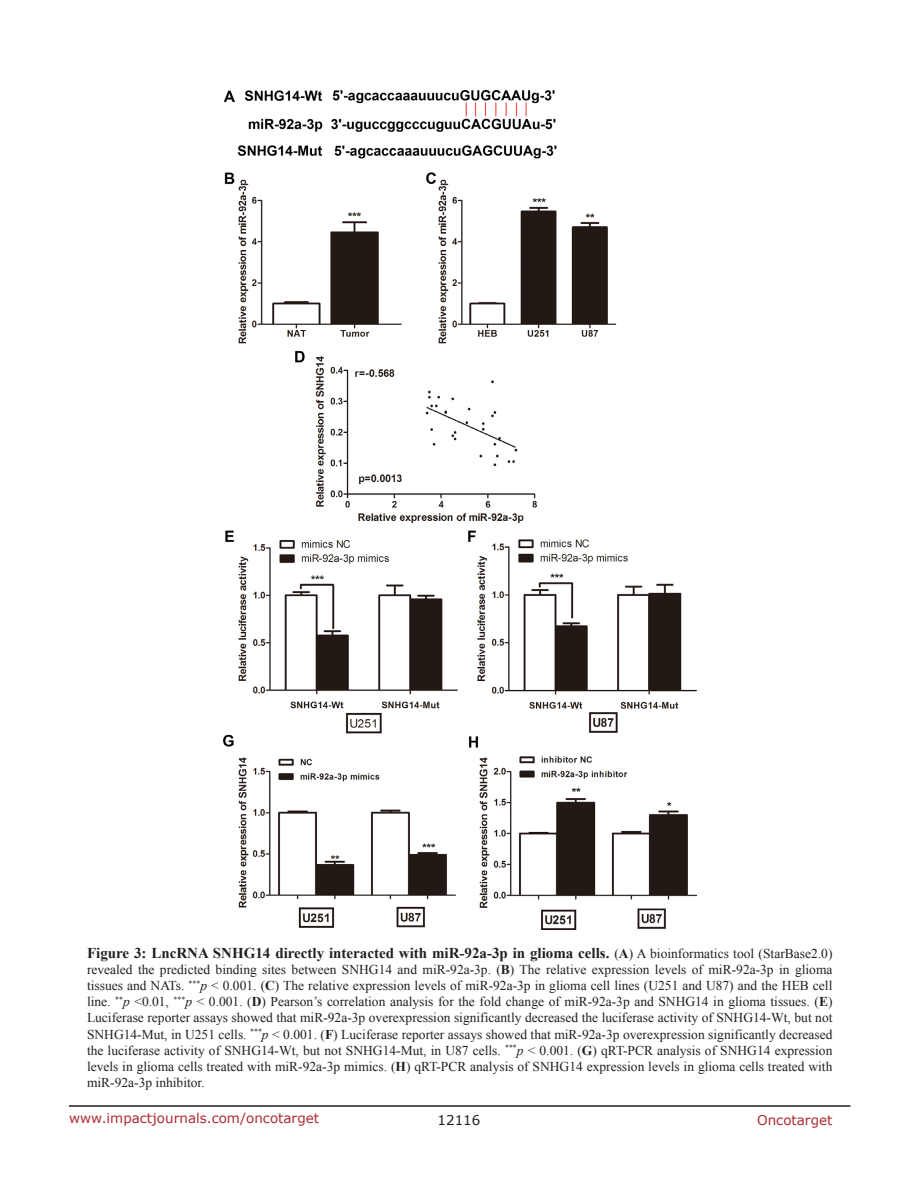
<style>
.page{position:relative;width:918px;height:1188px;background:#fff}
.page>*{position:absolute;margin:0;border:0;box-sizing:border-box;transform-origin:0 0}
.FigureText{font:700 15px "Times New Roman";color:#231f20}
.FigureText-2{font:13.5px/16.2px "Times New Roman";color:#231f20;text-align:justify}
.t1{font:13.5px "Verdana";color:#ac2b31}
.t2{font:13.5px "Verdana";color:#231f20}
.s1{font-weight:400;font-size:13.5px}
.s2{font-size:13.5px}
.s3{font-weight:700}
.s4{font-style:italic}
</style>
<div class="page">
<hr style="left:69px;top:1105px;width:781px;height:2px;background:#231f20">
<img style="left:223px;top:90px;width:473px;height:839px">
<p class="FigureText" style="left:87px;top:942px;width:747px">Figure 3: LncRNA SNHG14 directly interacted with miR-92a-3p in glioma cells. <span class="s1">(</span><span class="s2">A</span><span class="s1">) A bioinformatics tool (StarBase2.0)</span></p>
<p class="FigureText-2" style="left:87px;top:961px;width:747px">revealed the predicted binding sites between SNHG14 and miR-92a-3p. (<span class="s3">B</span>) The relative expression levels of miR-92a-3p in glioma tissues and NATs. <sup>***</sup><span class="s4">p</span> &lt; 0.001. (<span class="s3">C</span>) The relative expression levels of miR-92a-3p in glioma cell lines (U251 and U87) and the HEB cell line. <sup>**</sup><span class="s4">p</span> &lt;0.01, <sup>***</sup><span class="s4">p</span> &lt; 0.001. (<span class="s3">D</span>) Pearson’s correlation analysis for the fold change of miR-92a-3p and SNHG14 in glioma tissues. (<span class="s3">E</span>)<br>Luciferase reporter assays showed that miR-92a-3p overexpression significantly decreased the luciferase activity of SNHG14-Wt, but not SNHG14-Mut, in U251 cells. <sup>***</sup><span class="s4">p</span> &lt; 0.001. (<span class="s3">F</span>) Luciferase reporter assays showed that miR-92a-3p overexpression significantly decreased the luciferase activity of SNHG14-Wt, but not SNHG14-Mut, in U87 cells. <sup>***</sup><span class="s4">p</span> &lt; 0.001. (<span class="s3">G</span>) qRT-PCR analysis of SNHG14 expression levels in glioma cells treated with miR-92a-3p mimics. (<span class="s3">H</span>) qRT-PCR analysis of SNHG14 expression levels in glioma cells treated with miR-92a-3p inhibitor.</p>
<p class="t1" style="left:69px;top:1109px;width:252px">www.impactjournals.com/oncotarget</p>
<p class="t2" style="left:438px;top:1111px;width:44px">12116</p>
<p class="t1" style="left:757px;top:1111px;width:77px">Oncotarget</p>
</div>
